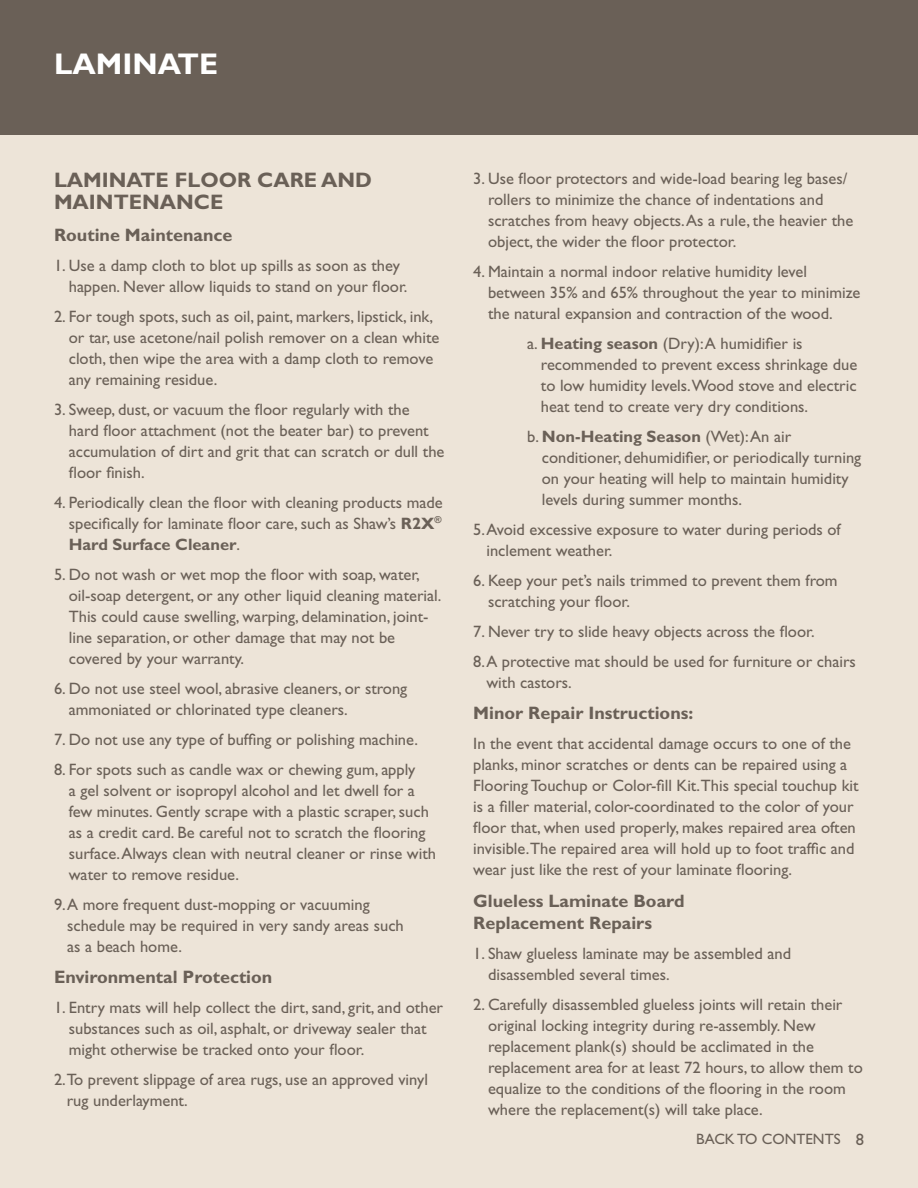
<style>
.page{position:relative;width:918px;height:1188px;background:#ede4d8}
.page>*{position:absolute;margin:0;border:0;box-sizing:border-box;transform-origin:0 0}
.t1{font:700 30px "Gill Sans Std";color:#fff}
.t2{font:700 21px/22.5px "Gill Sans Std";color:#6a6057}
.t3{font:700 18px/22.5px "Gill Sans Std";color:#6a6057}
.t4{font:16.5px/21px "Gill Sans Std";color:#6a6057}
.t5{font:15px "Gill Sans Std";color:#6a6057}
.s1{font-weight:700}
.s2{font-size:16.5px}
</style>
<div class="page">
<div style="left:0;top:0;width:918px;height:134px;background:#6a6057"></div>
<h1 class="t1" style="left:54px;top:47px;width:166px">LAMINATE</h1>
<p class="t2" style="left:54px;top:168px;width:320px">LAMINATE FLOOR CARE AND<br>MAINTENANCE</p>
<p class="t3" style="left:54px;top:223px;width:180px">Routine Maintenance</p>
<p class="t4" style="left:69px;top:255px;width:340px;text-indent:-15px">1. Use a damp cloth to blot up spills as soon as they happen. Never allow liquids to stand on your floor.</p>
<p class="t4" style="left:69px;top:306px;width:372px;text-indent:-15px">2. For tough spots, such as oil, paint, markers, lipstick, ink, or tar, use acetone/nail polish remover on a clean white cloth, then wipe the area with a damp cloth to remove any remaining residue.</p>
<p class="t4" style="left:69px;top:399px;width:377px;text-indent:-15px">3. Sweep, dust, or vacuum the floor regularly with the<br>hard floor attachment (not the beater bar) to prevent accumulation of dirt and grit that can scratch or dull the floor finish.</p>
<p class="t4" style="left:69px;top:492px;width:376px;text-align:justify;text-indent:-15px">4. Periodically clean the floor with cleaning products made specifically for laminate floor care, such as Shaw’s <span class="s1">R2X</span><sup>® </sup><span class="s1">Hard Surface Cleaner</span>.</p>
<p class="t4" style="left:69px;top:564px;width:374px;text-indent:-15px">5. Do not wash or wet mop the floor with soap, water, oil-soap detergent, or any other liquid cleaning material.<br>This could cause swelling, warping, delamination, joint&shy;line separation, or other damage that may not be covered by your warranty.</p>
<p class="t4" style="left:69px;top:678px;width:340px;text-indent:-15px">6. Do not use steel wool, abrasive cleaners, or strong ammoniated or chlorinated type cleaners.</p>
<p class="t4" style="left:54px;top:729px;width:366px">7. Do not use any type of buffing or polishing machine.</p>
<p class="t4" style="left:69px;top:759px;width:369px;text-indent:-15px">8. For spots such as candle wax or chewing gum, apply<br>a gel solvent or isopropyl alcohol and let dwell for a few minutes. Gently scrape with a plastic scraper, such as a credit card. Be careful not to scratch the flooring surface. Always clean with neutral cleaner or rinse with water to remove residue.</p>
<p class="t4" style="left:67px;top:894px;width:338px;text-indent:-13px">9. A more frequent dust-mopping or vacuuming schedule may be required in very sandy areas such as a beach home.</p>
<p class="t3" style="left:54px;top:966px;width:220px">Environmental Protection</p>
<p class="t4" style="left:69px;top:997px;width:376px;text-indent:-15px">1. Entry mats will help collect the dirt, sand, grit, and other substances such as oil, asphalt, or driveway sealer that might otherwise be tracked onto your floor.</p>
<p class="t4" style="left:67px;top:1069px;width:363px;text-indent:-13px">2.To prevent slippage of area rugs, use an approved vinyl rug underlayment.</p>
<p class="t4" style="left:488px;top:168px;width:367px;text-indent:-15px">3. Use floor protectors and wide-load bearing leg bases/ rollers to minimize the chance of indentations and scratches from heavy objects. As a rule, the heavier the object, the wider the floor protector.</p>
<p class="t4" style="left:488px;top:261px;width:374px;text-indent:-15px">4. Maintain a normal indoor relative humidity level between 35% and 65% throughout the year to minimize the natural expansion and contraction of the wood.</p>
<p class="t4" style="left:541px;top:333px;width:318px;text-indent:-14px">a. <span class="s1">Heating season</span> (Dry): A humidifier is recommended to prevent excess shrinkage due to low humidity levels.Wood stove and electric heat tend to create very dry conditions.</p>
<p class="t4" style="left:542px;top:426px;width:321px;text-indent:-15px">b. <span class="s1">Non-Heating Season</span> (Wet): An air conditioner, dehumidifier, or periodically turning on your heating will help to maintain humidity levels during summer months.</p>
<p class="t4" style="left:486px;top:519px;width:356px;text-indent:-13px">5. Avoid excessive exposure to water during periods of inclement weather.</p>
<p class="t4" style="left:488px;top:570px;width:351px;text-indent:-15px">6. Keep your pet’s nails trimmed to prevent them from scratching your floor.</p>
<p class="t4" style="left:473px;top:621px;width:343px">7. Never try to slide heavy objects across the floor.</p>
<p class="t4" style="left:486px;top:651px;width:371px;text-indent:-13px">8. A protective mat should be used for furniture or chairs with castors.</p>
<p class="t3" style="left:473px;top:702px;width:222px">Minor Repair Instructions:</p>
<p class="t4" style="left:473px;top:733px;width:387px">In the event that accidental damage occurs to one of the planks, minor scratches or dents can be repaired using a Flooring Touchup or Color-fill Kit.This special touchup kit is a filler material, color-coordinated to the color of your floor that, when used properly, makes repaired area often invisible.The repaired area will hold up to foot traffic and wear just like the rest of your laminate flooring.</p>
<p class="t3" style="left:473px;top:889px;width:213px">Glueless Laminate Board<br>Replacement Repairs</p>
<p class="t4" style="left:488px;top:943px;width:305px;text-indent:-15px">1. Shaw glueless laminate may be assembled and disassembled several times.</p>
<p class="t4" style="left:488px;top:994px;width:376px;text-indent:-15px">2. Carefully disassembled glueless joints will retain their original locking integrity during re-assembly. New replacement plank(s) should be acclimated in the replacement area for at least 72 hours, to allow them to equalize to the conditions of the flooring in the room where the replacement(s) will take place.</p>
<p class="t5" style="left:696px;top:1131px;width:169px">BACK TO CONTENTS <span class="s2">8</span></p>
</div>
